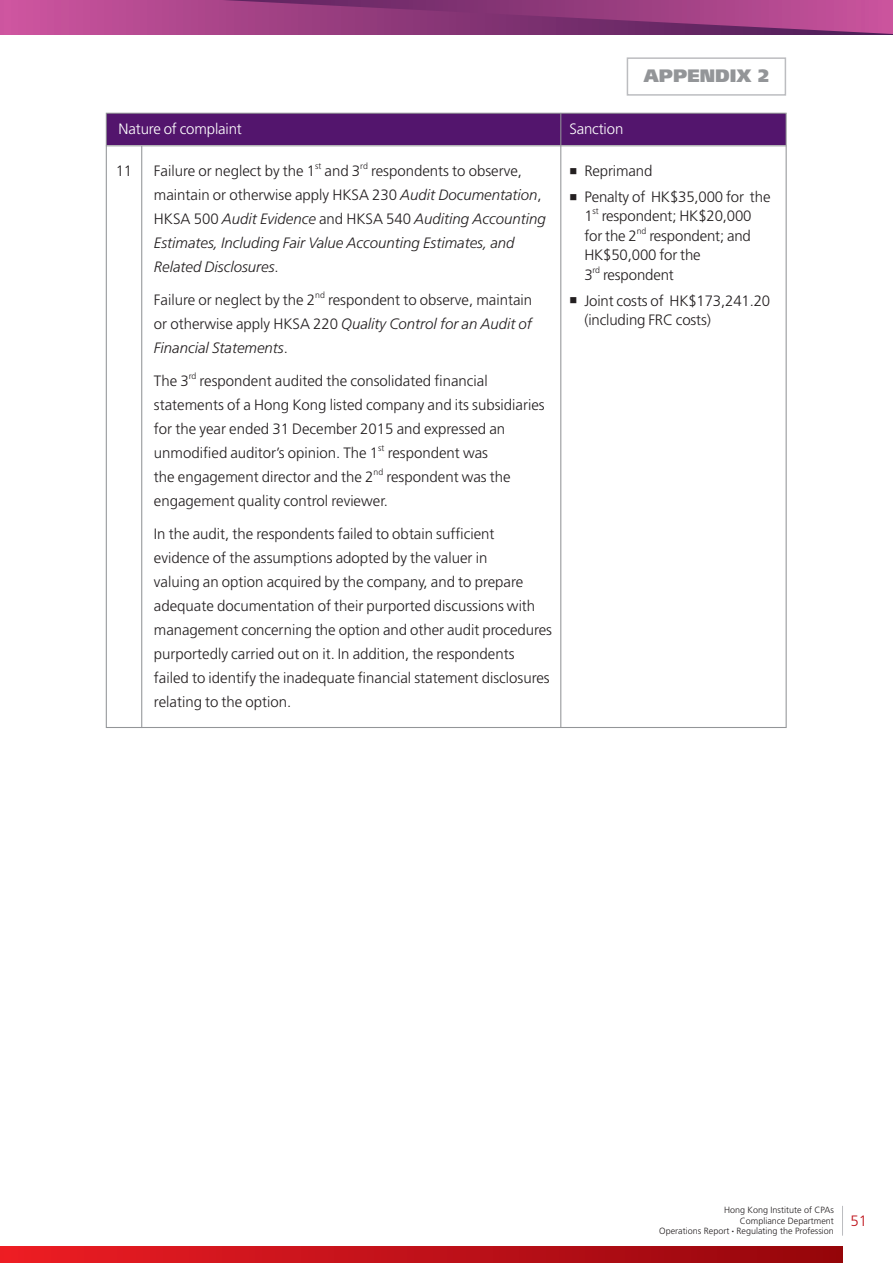
<style>
.page{position:relative;width:893px;height:1263px;background:#fff}
.page>*{position:absolute;margin:0;border:0;box-sizing:border-box;transform-origin:0 0}
.t1{font:900 18px "Frutiger";color:#939598}
.t2{font:300 15px/24px "Frutiger";color:#231f20}
.t3{font:italic 300 15px/24px "Frutiger";color:#231f20}
.t4{font:300 15px "Frutiger";letter-spacing:-.01em;color:#fff}
.t5{font:300 15px "Frutiger";color:#be1119}
.t6{font:300 9px/10.5px "Frutiger";color:#231f20;text-align:right}
.t7{font:300 8.7px "Frutiger";letter-spacing:-.01em;color:#231f20}
.s1{font-style:normal}
.s2{font-style:italic}
</style>
<div class="page">
<div style="left:0;top:0;width:893px;height:34px;background:#ab468a"></div>
<svg style="left:225px;top:0;width:668px;height:34px"></svg>
<svg style="left:0;top:0;width:193px;height:35px"></svg>
<div style="left:0;top:1246px;width:842px;height:17px;background:linear-gradient(to right,#ec1d25,#94050c)"></div>
<svg style="left:842px;top:1206px;width:1px;height:29px"></svg>
<div style="left:107px;top:114px;width:679px;height:31px;background:#53156d"></div>
<hr style="left:560px;top:113px;width:1px;height:614px;background:#939598">
<hr style="left:106px;top:145px;width:680px;height:1px;background:#939598">
<hr style="left:141px;top:146px;width:1px;height:582px;background:#939598">
<div style="left:627px;top:57px;width:159px;height:39px;border:2px solid #bcbdc0"></div>
<p class="t1" style="left:644px;top:65px;width:126px">APPENDIX 2</p>
<p class="t4" style="left:119px;top:120px;width:125px">Nature of complaint</p>
<p class="t4" style="left:569px;top:120px;width:55px">Sanction</p>
<p class="t2" style="left:154px;top:159px;width:163px">Failure or neglect by the 1</p>
<p class="t7" style="left:315px;top:161px;width:8px">st</p>
<p class="t2" style="left:325px;top:159px;width:37px">and 3</p>
<p class="t7" style="left:360px;top:161px;width:9px">rd</p>
<p class="t3" style="left:154px;top:159px;width:393px;text-indent:217px"><span class="s1">respondents to observe, maintain or otherwise apply HKSA 230</span> Audit Documentation<span class="s1">, HKSA 500</span> Audit Evidence <span class="s1">and HKSA 540</span> Auditing Accounting Estimates, Including Fair Value Accounting Estimates, and Related Disclosures<span class="s1">.</span></p>
<p class="t2" style="left:154px;top:288px;width:163px">Failure or neglect by the 2</p>
<p class="t7" style="left:315px;top:290px;width:11px">nd</p>
<p class="t2" style="left:569px;top:159px;width:84px">■ Reprimand</p>
<p class="t2" style="left:584px;top:187px;width:188px;line-height:19.5px;text-indent:-15px">■ Penalty of HK$35,000 for the<br>1</p>
<p class="t2" style="left:116px;top:159px;width:18px">11</p>
<p class="t7" style="left:593px;top:206px;width:8px">st</p>
<p class="t2" style="left:584px;top:207px;width:169px;line-height:19.5px;text-indent:17px">respondent; HK$20,000 for the 2</p>
<p class="t7" style="left:637px;top:226px;width:11px">nd</p>
<p class="t2" style="left:584px;top:226px;width:168px;line-height:19.5px;text-indent:65px">respondent; and<br>HK$50,000 for the<br>3</p>
<p class="t7" style="left:593px;top:265px;width:9px">rd</p>
<p class="t2" style="left:603px;top:263px;width:72px">respondent</p>
<p class="t2" style="left:584px;top:291px;width:187px;line-height:19.5px;text-indent:-15px">■ Joint costs of HK$173,241.20 (including FRC costs)</p>
<p class="t2" style="left:154px;top:288px;width:380px;text-align:justify;text-indent:174px">respondent to observe, maintain or otherwise apply HKSA 220 <span class="s2">Quality Control for an Audit of Financial Statements</span>.</p>
<p class="t2" style="left:154px;top:369px;width:36px">The 3</p>
<p class="t7" style="left:189px;top:371px;width:9px">rd</p>
<p class="t2" style="left:154px;top:369px;width:392px;text-indent:46px">respondent audited the consolidated financial statements of a Hong Kong listed company and its subsidiaries for the year ended 31 December 2015 and expressed an unmodified auditor’s opinion. The 1</p>
<p class="t7" style="left:378px;top:443px;width:8px">st</p>
<p class="t2" style="left:388px;top:441px;width:102px">respondent was</p>
<p class="t2" style="left:154px;top:465px;width:221px">the engagement director and the 2</p>
<p class="t7" style="left:374px;top:467px;width:11px">nd</p>
<p class="t2" style="left:154px;top:465px;width:358px;text-indent:232px">respondent was the engagement quality control reviewer.</p>
<p class="t2" style="left:154px;top:522px;width:400px">In the audit, the respondents failed to obtain sufficient evidence of the assumptions adopted by the valuer in<br>valuing an option acquired by the company, and to prepare adequate documentation of their purported discussions with management concerning the option and other audit procedures purportedly carried out on it. In addition, the respondents failed to identify the inadequate financial statement disclosures relating to the option.</p>
<p class="t6" style="left:659px;top:1205px;width:176px">Hong Kong Institute of CPAs<br>Compliance Department<br>Operations Report <sup>•</sup> Regulating the Profession</p>
<p class="t5" style="left:850px;top:1212px;width:18px">51</p>
</div>
